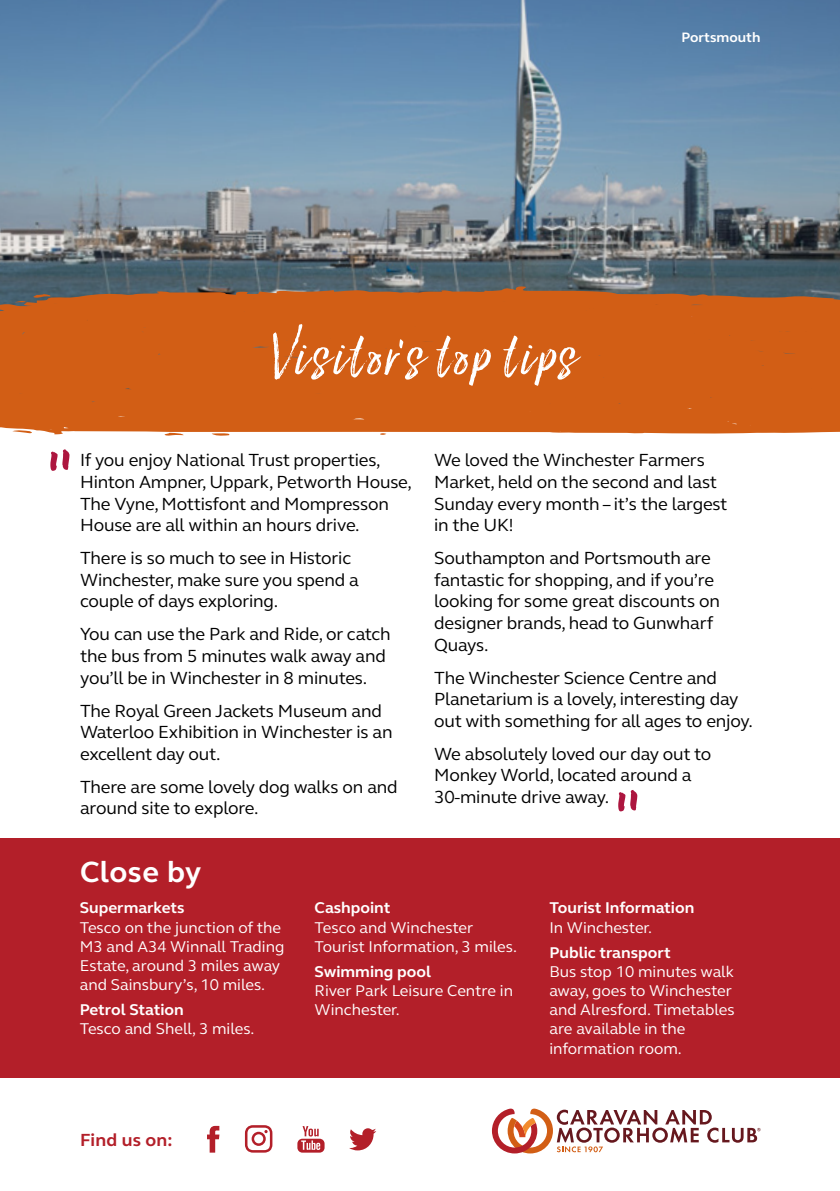
<style>
.page{position:relative;width:840px;height:1191px;background:#fff}
.page>*{position:absolute;margin:0;border:0;box-sizing:border-box;transform-origin:0 0}
.t1{font:160px "Lucky Fellas Win";color:#ad163f}
.t2{font:68px "Lucky Fellas Win";letter-spacing:.045em;color:#fff}
.t3{font:700 30px "FS Elliot";letter-spacing:.01em;color:#fff}
.t4{font:18px/21.6px "FS Elliot";letter-spacing:-.01em;color:#000}
.t5{font:700 18px "FS Elliot";letter-spacing:.01em;color:#b31f29}
.t6{font:16px/19.2px "FS Elliot";color:#fff}
.t7{font:700 16px "FS Elliot";color:#fff}
.t8{font:700 14px "FS Elliot";color:#fff}
</style>
<div class="page">
<img style="left:0;top:0;width:839px;height:286px">
<div style="left:0;top:837px;width:839px;height:240px;background:#b31f29"></div>
<svg style="left:492px;top:1108px;width:268px;height:45px"></svg>
<svg style="left:349px;top:1128px;width:27px;height:22px"></svg>
<svg style="left:207px;top:1125px;width:12px;height:27px"></svg>
<svg style="left:245px;top:1125px;width:27px;height:27px"></svg>
<svg style="left:297px;top:1126px;width:27px;height:26px"></svg>
<svg style="left:212px;top:434px;width:18px;height:2px"></svg>
<svg style="left:164px;top:434px;width:19px;height:2px"></svg>
<svg style="left:0;top:286px;width:839px;height:148px;background:#cb601c"></svg>
<svg style="left:15px;top:294px;width:36px;height:8px"></svg>
<p class="t8" style="left:681px;top:28px;width:81px">Portsmouth</p>
<h2 class="t2" style="left:265px;top:312px;width:310px">Visitor’s top tips</h2>
<h1 class="t1" style="left:45px;top:402px;width:33px">“</h1>
<p class="t4" style="left:80px;top:449px;width:333px">If you enjoy National Trust properties, Hinton Ampner, Uppark, Petworth House, The Vyne, Mottisfont and Mompresson House are all within an hours drive.</p>
<p class="t4" style="left:80px;top:547px;width:280px">There is so much to see in Historic<br>Winchester, make sure you spend a couple of days exploring.</p>
<p class="t4" style="left:80px;top:623px;width:312px">You can use the Park and Ride, or catch the bus from 5 minutes walk away and you’ll be in Winchester in 8 minutes.</p>
<p class="t4" style="left:80px;top:699px;width:314px">The Royal Green Jackets Museum and<br>Waterloo Exhibition in Winchester is an excellent day out.</p>
<p class="t4" style="left:80px;top:775px;width:319px">There are some lovely dog walks on and around site to explore.</p>
<p class="t4" style="left:434px;top:449px;width:294px">We loved the Winchester Farmers<br>Market, held on the second and last<br>Sunday every month – it’s the largest in the UK!</p>
<p class="t4" style="left:434px;top:547px;width:287px">Southampton and Portsmouth are fantastic for shopping, and if you’re looking for some great discounts on designer brands, head to Gunwharf<br>Quays.</p>
<p class="t4" style="left:434px;top:666px;width:320px">The Winchester Science Centre and<br>Planetarium is a lovely, interesting day out with something for all ages to enjoy.</p>
<p class="t4" style="left:434px;top:742px;width:278px">We absolutely loved our day out to<br>Monkey World, located around a<br>30-minute drive away.</p>
<h1 class="t1" style="left:612px;top:742px;width:33px">”</h1>
<h3 class="t3" style="left:80px;top:851px;width:123px">Close by</h3>
<p class="t7" style="left:80px;top:897px;width:106px">Supermarkets</p>
<p class="t6" style="left:80px;top:917px;width:206px">Tesco on the junction of the<br>M3 and A34 Winnall Trading<br>Estate, around 3 miles away and Sainsbury’s, 10 miles.</p>
<p class="t7" style="left:80px;top:999px;width:105px">Petrol Station</p>
<p class="t6" style="left:80px;top:1019px;width:176px">Tesco and Shell, 3 miles.</p>
<p class="t7" style="left:314px;top:897px;width:77px">Cashpoint</p>
<p class="t6" style="left:314px;top:917px;width:204px">Tesco and Winchester<br>Tourist Information, 3 miles.</p>
<p class="t7" style="left:314px;top:960px;width:118px">Swimming pool</p>
<p class="t6" style="left:314px;top:980px;width:200px">River Park Leisure Centre in<br>Winchester.</p>
<p class="t7" style="left:549px;top:897px;width:146px">Tourist Information</p>
<p class="t6" style="left:549px;top:917px;width:104px">In Winchester.</p>
<p class="t7" style="left:549px;top:941px;width:123px">Public transport</p>
<p class="t6" style="left:549px;top:961px;width:186px">Bus stop 10 minutes walk away, goes to Winchester and Alresford. Timetables are available in the information room.</p>
<p class="t5" style="left:80px;top:1128px;width:94px">Find us on:</p>
</div>
